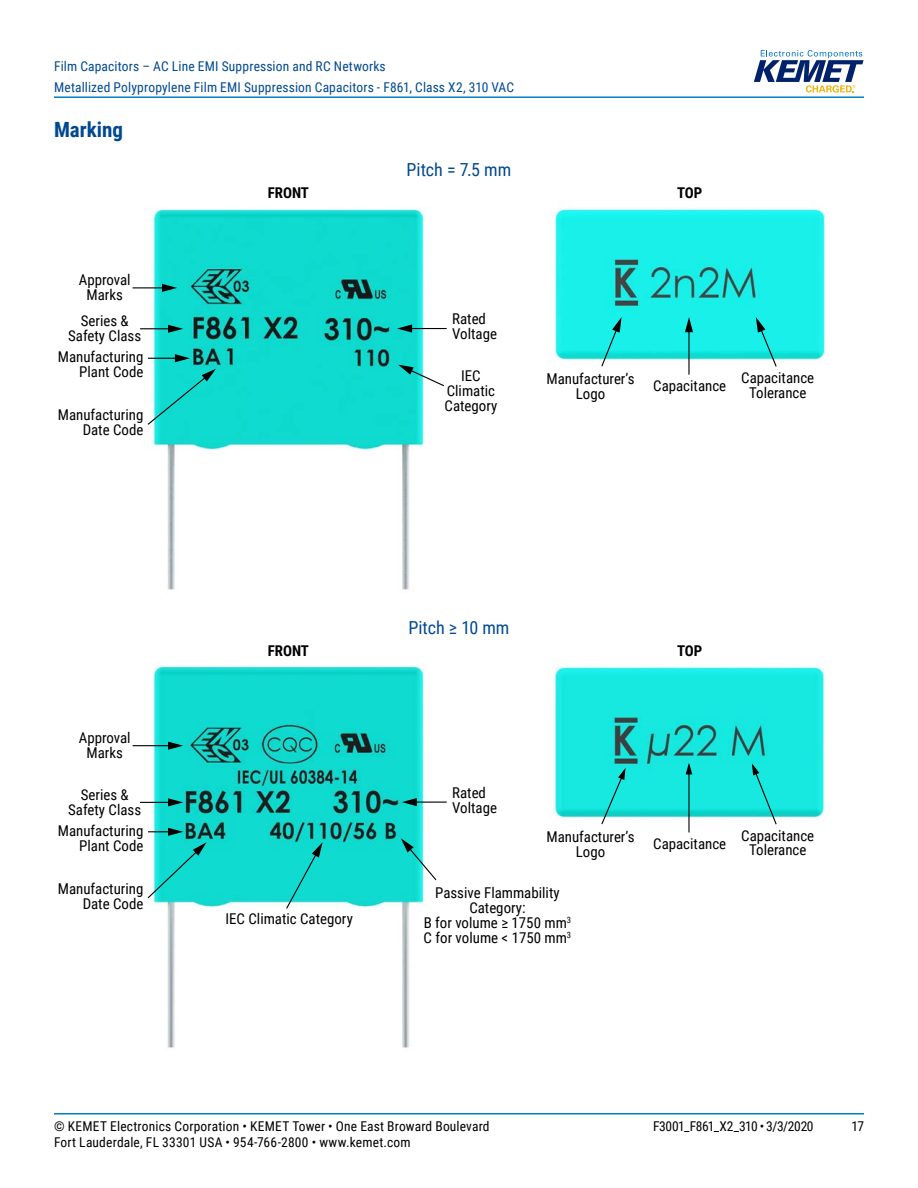
<style>
.page{position:relative;width:918px;height:1188px;background:#fff}
.page>*{position:absolute;margin:0;border:0;box-sizing:border-box;transform-origin:0 0}
.t1{font:700 21px "Roboto Condensed";color:#004990}
.t2{font:18px "Roboto Condensed";color:#004990}
.t3{font:14.85px/14.9px "Roboto Condensed";color:#000;text-align:center}
.t4{font:700 14.85px "Roboto Condensed";color:#000}
.t5{font:13.5px/21px "Roboto Condensed";letter-spacing:.01em;color:#004990}
.t6{font:13.5px "Roboto Condensed";letter-spacing:.015em;color:#000}
.t7{font:13.5px "Roboto Condensed";letter-spacing:-.025em;color:#000}
</style>
<div class="page">
<hr style="left:54px;top:1113px;width:810px;height:2px;background:#007dc3">
<hr style="left:54px;top:96px;width:810px;height:2px;background:#007dc3">
<svg style="left:754px;top:50px;width:110px;height:43px"></svg>
<img style="left:132px;top:207px;width:315px;height:383px">
<img style="left:555px;top:206px;width:270px;height:155px">
<svg style="left:600px;top:317px;width:22px;height:50px"></svg>
<hr style="left:133px;top:287px;width:32px;height:1px;background:#000">
<svg style="left:162px;top:284px;width:15px;height:8px"></svg>
<svg style="left:398px;top:365px;width:47px;height:22px"></svg>
<hr style="left:688px;top:329px;width:2px;height:46px;background:#000">
<svg style="left:685px;top:317px;width:8px;height:15px"></svg>
<svg style="left:756px;top:317px;width:22px;height:50px"></svg>
<hr style="left:140px;top:328px;width:31px;height:1px;background:#000">
<svg style="left:168px;top:325px;width:15px;height:8px"></svg>
<hr style="left:148px;top:358px;width:30px;height:1px;background:#000">
<svg style="left:175px;top:354px;width:15px;height:8px"></svg>
<hr style="left:409px;top:328px;width:38px;height:1px;background:#000">
<svg style="left:397px;top:324px;width:15px;height:9px"></svg>
<svg style="left:146px;top:369px;width:70px;height:57px;background:#2ad7ce"></svg>
<img style="left:132px;top:665px;width:315px;height:383px">
<img style="left:551px;top:666px;width:274px;height:167px">
<svg style="left:600px;top:765px;width:27px;height:61px;background:#35dbd4"></svg>
<hr style="left:133px;top:745px;width:38px;height:1px;background:#000">
<svg style="left:168px;top:742px;width:15px;height:8px"></svg>
<svg style="left:401px;top:838px;width:37px;height:43px"></svg>
<hr style="left:688px;top:773px;width:2px;height:59px;background:#000">
<svg style="left:685px;top:760px;width:8px;height:16px"></svg>
<svg style="left:751px;top:761px;width:27px;height:65px;background:#34dcd4"></svg>
<hr style="left:140px;top:802px;width:31px;height:1px;background:#000">
<svg style="left:168px;top:798px;width:15px;height:8px"></svg>
<hr style="left:414px;top:802px;width:33px;height:1px;background:#000">
<svg style="left:402px;top:798px;width:15px;height:8px"></svg>
<svg style="left:148px;top:828px;width:35px;height:8px"></svg>
<svg style="left:146px;top:842px;width:61px;height:58px;background:#2fd8cf"></svg>
<svg style="left:285px;top:842px;width:38px;height:68px;background:#29d3ca"></svg>
<p class="t5" style="left:54px;top:55px;width:462px">Film Capacitors – AC Line EMI Suppression and RC Networks<br>Metallized Polypropylene Film EMI Suppression Capacitors - F861, Class X2, 310 VAC</p>
<h1 class="t1" style="left:54px;top:115px;width:71px">Marking</h1>
<p class="t2" style="left:407px;top:157px;width:106px">Pitch = 7.5 mm</p>
<p class="t3" style="left:79px;top:272px;width:53px">Approval<br>Marks</p>
<p class="t4" style="left:268px;top:182px;width:43px">FRONT</p>
<p class="t4" style="left:677px;top:182px;width:27px">TOP</p>
<p class="t3" style="left:68px;top:313px;width:74px">Series &amp;<br>Safety Class</p>
<p class="t3" style="left:452px;top:311px;width:46px;text-align:left">Rated<br>Voltage</p>
<p class="t3" style="left:58px;top:349px;width:87px;text-align:right">Manufacturing<br>Plant Code</p>
<p class="t3" style="left:58px;top:407px;width:87px;text-align:right">Manufacturing<br>Date Code</p>
<p class="t3" style="left:445px;top:368px;width:54px">IEC<br>Climatic<br>Category</p>
<p class="t3" style="left:546px;top:371px;width:90px">Manufacturer’s<br>Logo</p>
<p class="t3" style="left:653px;top:378px;width:74px">Capacitance</p>
<p class="t3" style="left:741px;top:370px;width:74px">Capacitance<br>Tolerance</p>
<p class="t2" style="left:408px;top:615px;width:103px">Pitch ≥ 10 mm</p>
<p class="t3" style="left:79px;top:730px;width:53px">Approval<br>Marks</p>
<p class="t4" style="left:268px;top:640px;width:43px">FRONT</p>
<p class="t4" style="left:677px;top:640px;width:27px">TOP</p>
<p class="t3" style="left:68px;top:786px;width:74px">Series &amp;<br>Safety Class</p>
<p class="t3" style="left:452px;top:785px;width:46px;text-align:left">Rated<br>Voltage</p>
<p class="t3" style="left:58px;top:823px;width:87px;text-align:right">Manufacturing<br>Plant Code</p>
<p class="t3" style="left:58px;top:881px;width:87px;text-align:right">Manufacturing<br>Date Code</p>
<p class="t3" style="left:424px;top:885px;width:149px">Passive Flammability<br>Category:<br>B for volume ≥ 1750 mm<sup>3<br></sup>C for volume &lt; 1750 mm<sup>3</sup></p>
<p class="t3" style="left:546px;top:829px;width:90px">Manufacturer’s<br>Logo</p>
<p class="t3" style="left:225px;top:911px;width:129px">IEC Climatic Category</p>
<p class="t3" style="left:653px;top:835px;width:74px">Capacitance</p>
<p class="t3" style="left:741px;top:827px;width:74px">Capacitance<br>Tolerance</p>
<p class="t6" style="left:54px;top:1116px;width:437px">© KEMET Electronics Corporation • KEMET Tower • One East Broward Boulevard</p>
<p class="t7" style="left:653px;top:1116px;width:162px">F3001_F861_X2_310 • 3/3/2020</p>
<p class="t6" style="left:852px;top:1116px;width:14px">17</p>
<p class="t6" style="left:54px;top:1133px;width:358px">Fort Lauderdale, FL 33301 USA • 954-766-2800 • www.kemet.com</p>
</div>
